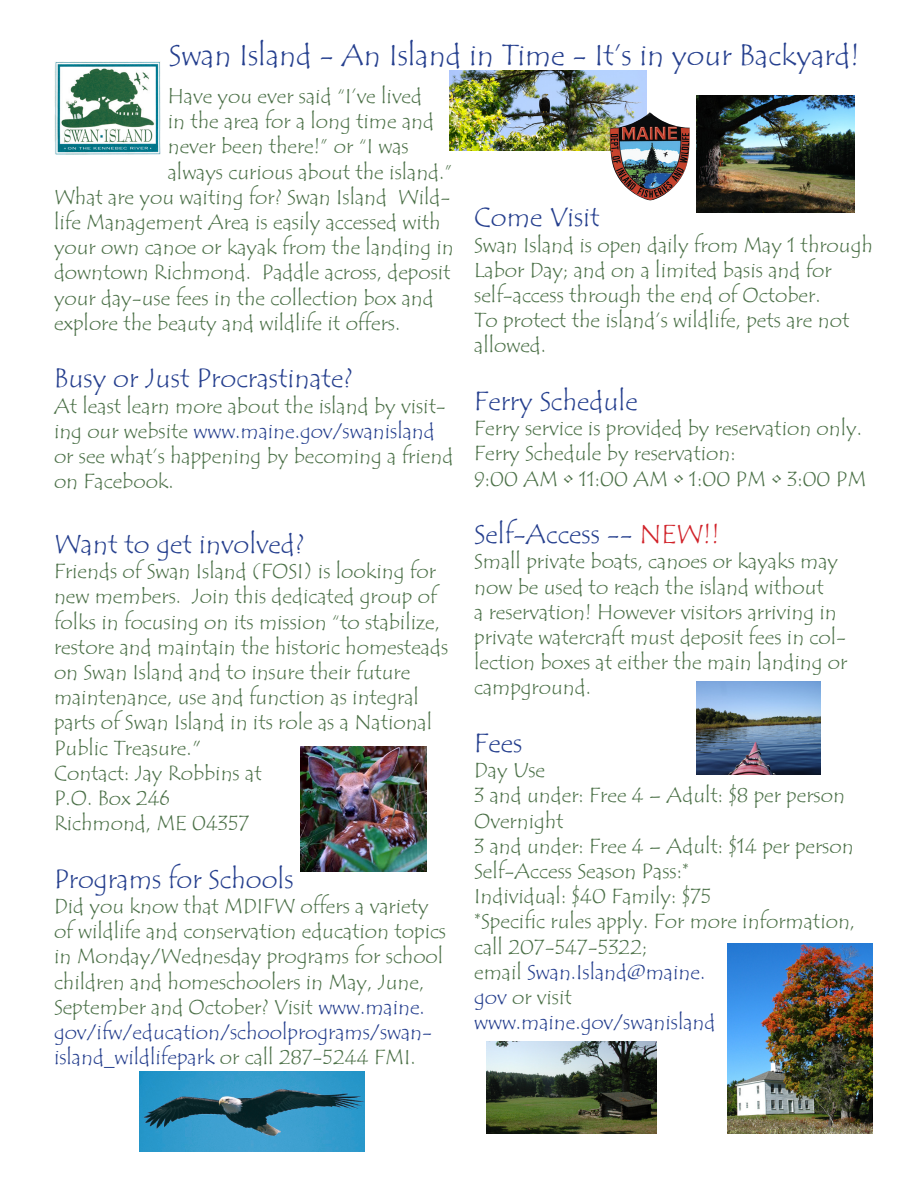
<style>
.page{position:relative;width:918px;height:1188px;background:#fff}
.page>*{position:absolute;margin:0;border:0;box-sizing:border-box;transform-origin:0 0}
.t1{font:30px "Tempus Sans ITC";color:#253f8e}
.t2{font:27px "Tempus Sans ITC";color:#253f8e}
.t3{font:21px/25.2px "Tempus Sans ITC";color:#4c7148}
.t4{font:21px/25.2px "Tempus Sans ITC";color:#253f8e}
.s1{color:#253f8e}
.s2{color:#d1232a}
.s3{color:#4c7148}
</style>
<div class="page">
<img style="left:54px;top:61px;width:106px;height:93px">
<img style="left:697px;top:95px;width:157px;height:118px">
<img style="left:728px;top:944px;width:145px;height:190px">
<img style="left:449px;top:71px;width:198px;height:80px">
<img style="left:486px;top:1041px;width:170px;height:93px">
<img style="left:300px;top:746px;width:126px;height:126px">
<img style="left:140px;top:1072px;width:224px;height:80px">
<img style="left:697px;top:681px;width:124px;height:93px">
<img style="left:610px;top:112px;width:80px;height:89px">
<p class="t1" style="left:169px;top:36px;width:692px">Swan Island - An Island in Time - It’s in your Backyard!</p>
<p class="t3" style="left:168px;top:84px;width:256px">Have you ever said “I’ve lived</p>
<p class="t3" style="left:168px;top:109px;width:268px">in the area for a long time and</p>
<p class="t3" style="left:168px;top:134px;width:242px">never been there!” or “I was</p>
<p class="t3" style="left:168px;top:160px;width:286px">always curious about the island.”</p>
<p class="t3" style="left:54px;top:185px;width:398px">What are you waiting for? Swan Island Wild-</p>
<p class="t3" style="left:54px;top:210px;width:388px">life Management Area is easily accessed with</p>
<p class="t3" style="left:54px;top:235px;width:401px">your own canoe or kayak from the landing in</p>
<p class="t3" style="left:54px;top:260px;width:398px">downtown Richmond. Paddle across, deposit</p>
<p class="t3" style="left:54px;top:286px;width:381px">your day-use fees in the collection box and</p>
<p class="t3" style="left:54px;top:311px;width:348px">explore the beauty and wildlife it offers.</p>
<p class="t2" style="left:54px;top:361px;width:300px">Busy or Just Procrastinate?</p>
<p class="t3" style="left:54px;top:394px;width:401px">At least learn more about the island by visit&shy;ing our website <span class="s1">www.maine.gov/swanisland </span>or see what’s happening by becoming a friend on Facebook.</p>
<p class="t2" style="left:54px;top:527px;width:252px">Want to get involved?</p>
<p class="t3" style="left:54px;top:559px;width:396px">Friends of Swan Island (FOSI) is looking for new members. Join this dedicated group of folks in focusing on its mission “to stabilize, restore and maintain the historic homesteads on Swan Island and to insure their future maintenance, use and function as integral parts of Swan Island in its role as a National Public Treasure."</p>
<p class="t3" style="left:54px;top:761px;width:209px">Contact: Jay Robbins at</p>
<p class="t3" style="left:54px;top:786px;width:118px">P.O. Box 246</p>
<p class="t3" style="left:54px;top:811px;width:197px">Richmond, ME 04357</p>
<p class="t2" style="left:54px;top:862px;width:241px">Programs for Schools</p>
<p class="t3" style="left:54px;top:894px;width:394px">Did you know that MDIFW offers a variety of wildlife and conservation education topics in Monday/Wednesday programs for school children and homeschoolers in May, June, September and October? Visit <span class="s1">www.maine. gov/ifw/education/schoolprograms/swan&shy;island_wildlifepark</span> or call 287-5244 FMI.</p>
<p class="t2" style="left:474px;top:200px;width:127px">Come Visit</p>
<p class="t3" style="left:474px;top:233px;width:400px">Swan Island is open daily from May 1 through<br>Labor Day; and on a limited basis and for self-access through the end of October.</p>
<p class="t3" style="left:474px;top:308px;width:377px">To protect the island’s wildlife, pets are not allowed.</p>
<p class="t2" style="left:474px;top:384px;width:165px">Ferry Schedule</p>
<p class="t3" style="left:474px;top:416px;width:389px">Ferry service is provided by reservation only.</p>
<p class="t3" style="left:474px;top:441px;width:263px">Ferry Schedule by reservation:</p>
<p class="t3" style="left:474px;top:467px;width:394px">9:00 AM • 11:00 AM • 1:00 PM • 3:00 PM</p>
<p class="t2" style="left:474px;top:517px;width:247px">Self-Access -- <span class="s2">NEW!!</span></p>
<p class="t3" style="left:474px;top:549px;width:375px">Small private boats, canoes or kayaks may now be used to reach the island without<br>a reservation! However visitors arriving in private watercraft must deposit fees in col&shy;lection boxes at either the main landing or campground.</p>
<p class="t2" style="left:474px;top:726px;width:50px">Fees</p>
<p class="t3" style="left:474px;top:758px;width:73px">Day Use</p>
<p class="t3" style="left:474px;top:783px;width:372px">3 and under: Free 4 – Adult: $8 per person</p>
<p class="t3" style="left:474px;top:809px;width:91px">Overnight</p>
<p class="t3" style="left:474px;top:834px;width:381px">3 and under: Free 4 – Adult: $14 per person</p>
<p class="t3" style="left:474px;top:859px;width:216px">Self-Access Season Pass:*</p>
<p class="t3" style="left:474px;top:884px;width:239px">Individual: $40 Family: $75</p>
<p class="t3" style="left:474px;top:909px;width:383px">*Specific rules apply. For more information, call 207-547-5322;</p>
<p class="t4" style="left:474px;top:960px;width:233px"><span class="s3">email</span> Swan.Island@maine. gov <span class="s3">or visit</span></p>
<p class="t4" style="left:474px;top:1010px;width:243px">www.maine.gov/swanisland</p>
</div>
